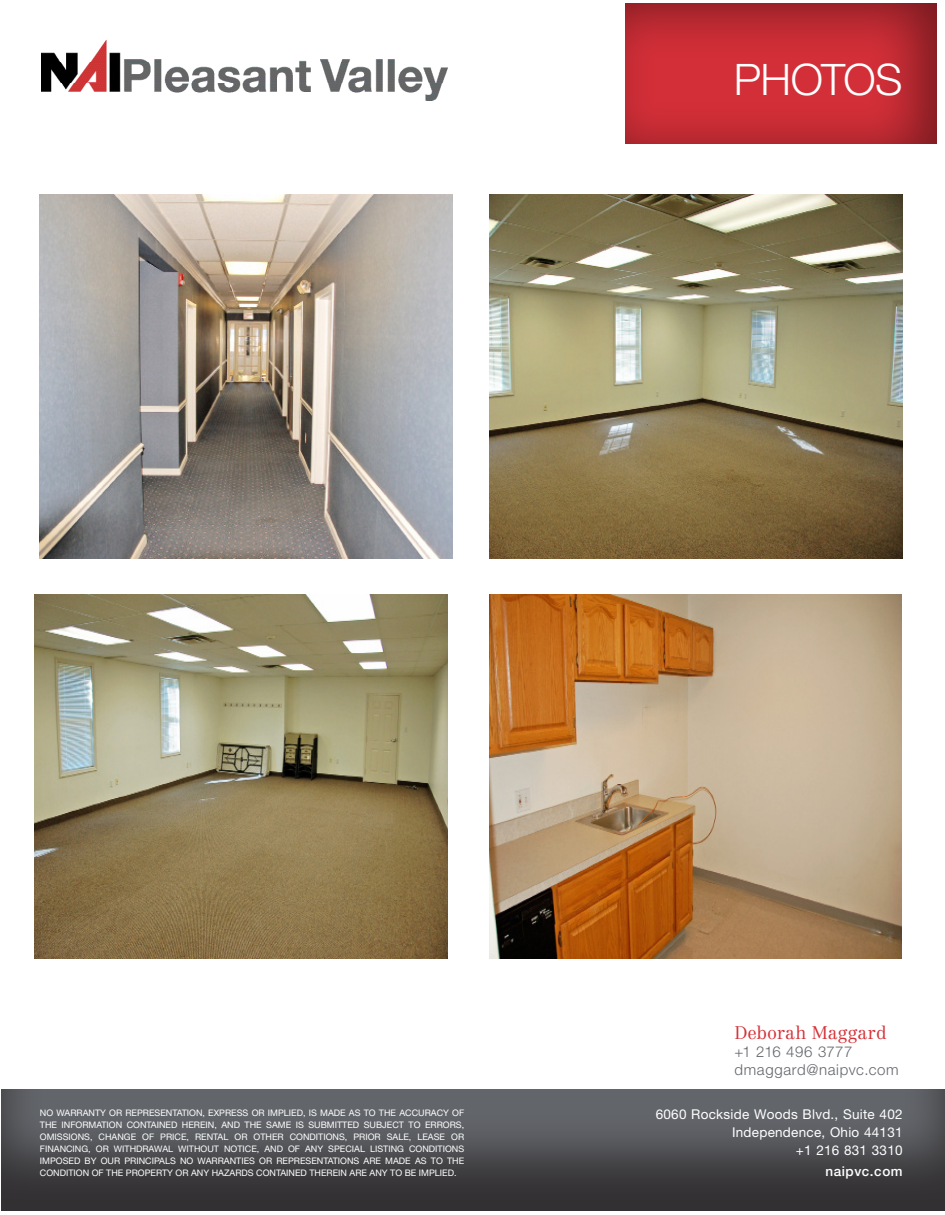
<style>
.page{position:relative;width:945px;height:1215px;background:#fff}
.page>*{position:absolute;margin:0;border:0;box-sizing:border-box;transform-origin:0 0}
.t1{font:300 43.5px "Helvetica Neue LT Std";letter-spacing:-.02em;color:#fff}
.t2{font:300 18px "Centennial LT Std";color:#d43238}
.t3{font:300 15px/18px "Helvetica Neue LT Std";letter-spacing:.045em;color:#62656a}
.t4{font:13.5px "Helvetica Neue LT Std";letter-spacing:.02em;color:#fff}
.t5{font:500 13.5px "Helvetica Neue LT Std";letter-spacing:.04em;color:#fff}
.t6{font:9px/12.1px "Helvetica Neue LT Std";color:#fff;text-align:justify}
</style>
<div class="page">
<img style="left:40px;top:195px;width:413px;height:363px">
<img style="left:35px;top:595px;width:413px;height:363px">
<img style="left:490px;top:195px;width:413px;height:363px">
<img style="left:490px;top:595px;width:412px;height:363px">
<div style="left:623px;top:2px;width:315px;height:144px;background:#231f20;opacity:.51"></div>
<div style="left:0;top:1088px;width:945px;height:124px;background:#231f20;opacity:.75"></div>
<img style="left:41px;top:41px;width:407px;height:59px">
<p class="t1" style="left:734px;top:53px;width:170px">PHOTOS</p>
<p class="t2" style="left:734px;top:1022px;width:154px">Deborah Maggard</p>
<p class="t3" style="left:734px;top:1043px;width:166px">+1 216 496 3777 dmaggard@naipvc.com</p>
<p class="t6" style="left:40px;top:1106px;width:426px">NO WARRANTY OR REPRESENTATION, EXPRESS OR IMPLIED, IS MADE AS TO THE ACCURACY OF THE INFORMATION CONTAINED HEREIN, AND THE SAME IS SUBMITTED SUBJECT TO ERRORS, OMISSIONS, CHANGE OF PRICE, RENTAL OR OTHER CONDITIONS, PRIOR SALE, LEASE OR FINANCING, OR WITHDRAWAL WITHOUT NOTICE, AND OF ANY SPECIAL LISTING CONDITIONS IMPOSED BY OUR PRINCIPALS NO WARRANTIES OR REPRESENTATIONS ARE MADE AS TO THE CONDITION OF THE PROPERTY OR ANY HAZARDS CONTAINED THEREIN ARE ANY TO BE IMPLIED.</p>
<p class="t4" style="left:656px;top:1106px;width:248px">6060 Rockside Woods Blvd., Suite 402</p>
<p class="t4" style="left:732px;top:1124px;width:172px">Independence, Ohio 44131</p>
<p class="t4" style="left:796px;top:1142px;width:108px">+1 216 831 3310</p>
<p class="t5" style="left:825px;top:1163px;width:79px">naipvc.com</p>
</div>
